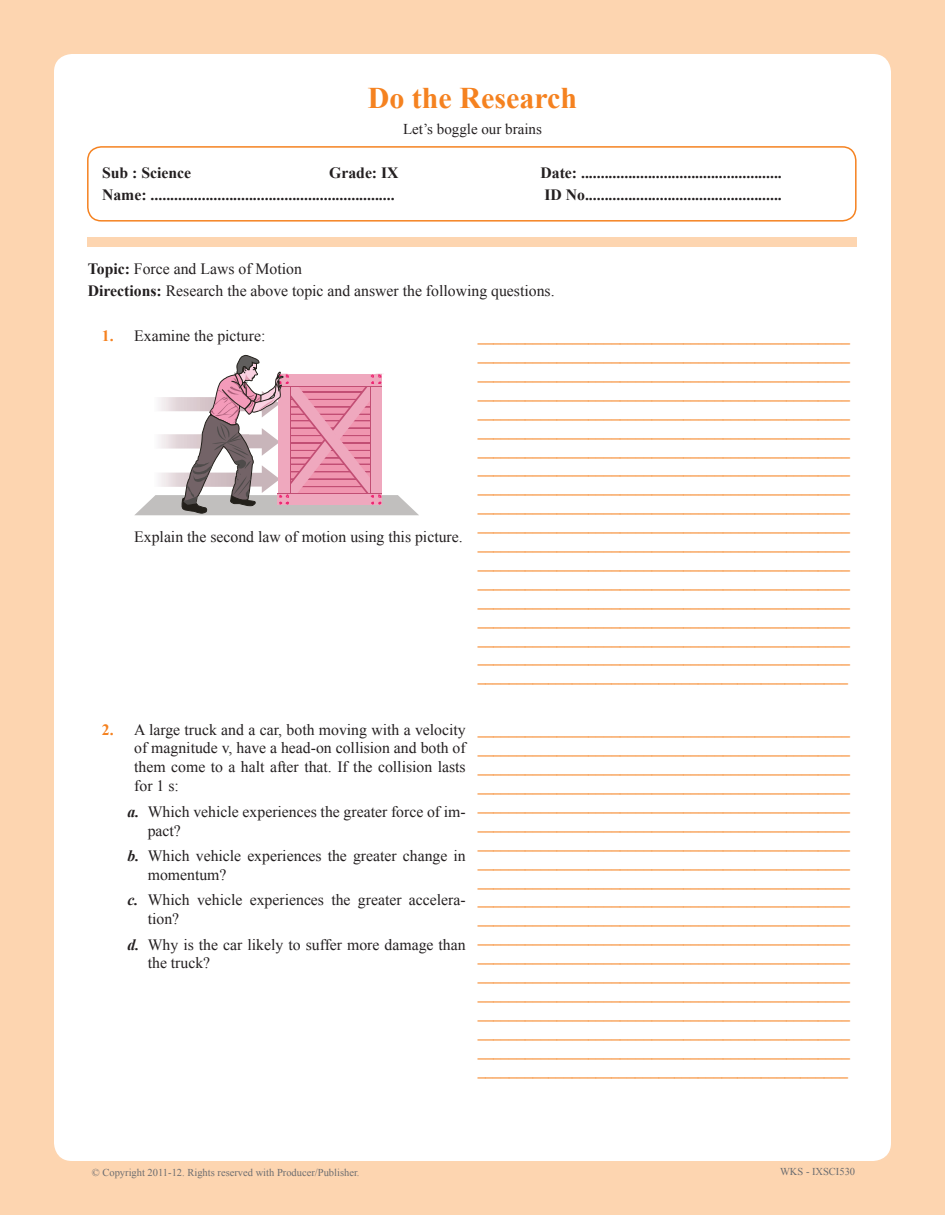
<style>
.page{position:relative;width:945px;height:1215px;background:#fdd5b0}
.page>*{position:absolute;margin:0;border:0;box-sizing:border-box;transform-origin:0 0}
.t1{font:700 30px "Times New Roman";color:#f58220}
.t2{font:700 15.75px/18.9px "Times New Roman";color:#f58220;text-align:justify}
.Number{font:15.75px/18.9px "Times New Roman";color:#231f20;text-align:justify}
.Alphabat{font:15.75px/18.9px "Times New Roman";color:#231f20}
.t3{font:700 15.75px "Times New Roman";color:#231f20}
.Body{font:15.75px "Times New Roman";color:#231f20}
.t4{font:15px "Times New Roman";color:#231f20}
.t5{font:10.5px "Times New Roman";color:#6c6d70}
.s1{font-weight:700}
.s2{font-weight:700;color:#f58220}
.s3{font-weight:700;font-style:italic}
</style>
<div class="page">
<div style="left:54px;top:54px;width:837px;height:1107px;background:#fff;border-radius:18px"></div>
<div style="left:88px;top:237px;width:769px;height:10px;background:#fdd5b0"></div>
<div style="left:87px;top:146px;width:770px;height:76px;border:2px solid #f58220;border-radius:14px"></div>
<svg style="left:135px;top:355px;width:284px;height:160px"></svg>
<h1 class="t1" style="left:368px;top:77px;width:211px">Do the Research</h1>
<p class="t4" style="left:403px;top:119px;width:140px">Let’s boggle our brains</p>
<p class="t3" style="left:102px;top:162px;width:91px">Sub : Science</p>
<p class="t3" style="left:329px;top:162px;width:71px">Grade: IX</p>
<p class="t3" style="left:540px;top:162px;width:243px">Date: ...................................................</p>
<p class="t3" style="left:102px;top:184px;width:294px">Name: ..............................................................</p>
<p class="t3" style="left:544px;top:184px;width:239px">ID No..................................................</p>
<p class="Body" style="left:88px;top:258px;width:216px"><span class="s1">Topic:</span> Force and Laws of Motion</p>
<p class="Body" style="left:88px;top:280px;width:468px"><span class="s1">Directions:</span> Research the above topic and answer the following questions.</p>
<p class="Number" style="left:102px;top:326px;width:165px"><span class="s2">1.</span> Examine the picture:</p>
<p class="t2" style="left:478px;top:326px;width:374px">_______________________________________________ _______________________________________________ _______________________________________________ _______________________________________________ _______________________________________________ _______________________________________________ _______________________________________________ _______________________________________________ _______________________________________________ _______________________________________________ _______________________________________________ _______________________________________________ _______________________________________________ _______________________________________________ _______________________________________________ _______________________________________________ _______________________________________________ _______________________________________________ _______________________________________________</p>
<p class="Number" style="left:134px;top:527px;width:330px">Explain the second law of motion using this picture.</p>
<p class="Number" style="left:134px;top:720px;width:333px;text-indent:-32px"><span class="s2">2.</span> A large truck and a car, both moving with a velocity of magnitude v, have a head-on collision and both of them come to a halt after that. If the collision lasts for 1 s:</p>
<p class="Alphabat" style="left:148px;top:802px;width:319px;text-indent:-20px"><span class="s3">a.</span> Which vehicle experiences the greater force of im&shy;pact?</p>
<p class="Alphabat" style="left:148px;top:846px;width:320px;text-indent:-20px"><span class="s3">b.</span> Which vehicle experiences the greater change in momentum?</p>
<p class="Alphabat" style="left:148px;top:890px;width:319px;text-indent:-20px"><span class="s3">c.</span> Which vehicle experiences the greater accelera&shy;tion?</p>
<p class="Alphabat" style="left:148px;top:935px;width:319px;text-indent:-20px"><span class="s3">d.</span> Why is the car likely to suffer more damage than the truck?</p>
<p class="t2" style="left:478px;top:719px;width:374px">_______________________________________________ _______________________________________________ _______________________________________________ _______________________________________________ _______________________________________________ _______________________________________________ _______________________________________________ _______________________________________________ _______________________________________________ _______________________________________________ _______________________________________________ _______________________________________________ _______________________________________________ _______________________________________________ _______________________________________________ _______________________________________________ _______________________________________________ _______________________________________________ _______________________________________________</p>
<p class="t5" style="left:92px;top:1165px;width:269px">© Copyright 2011-12. Rights reserved with Producer/Publisher.</p>
<p class="t5" style="left:780px;top:1164px;width:77px">WKS - IXSCI530</p>
</div>
